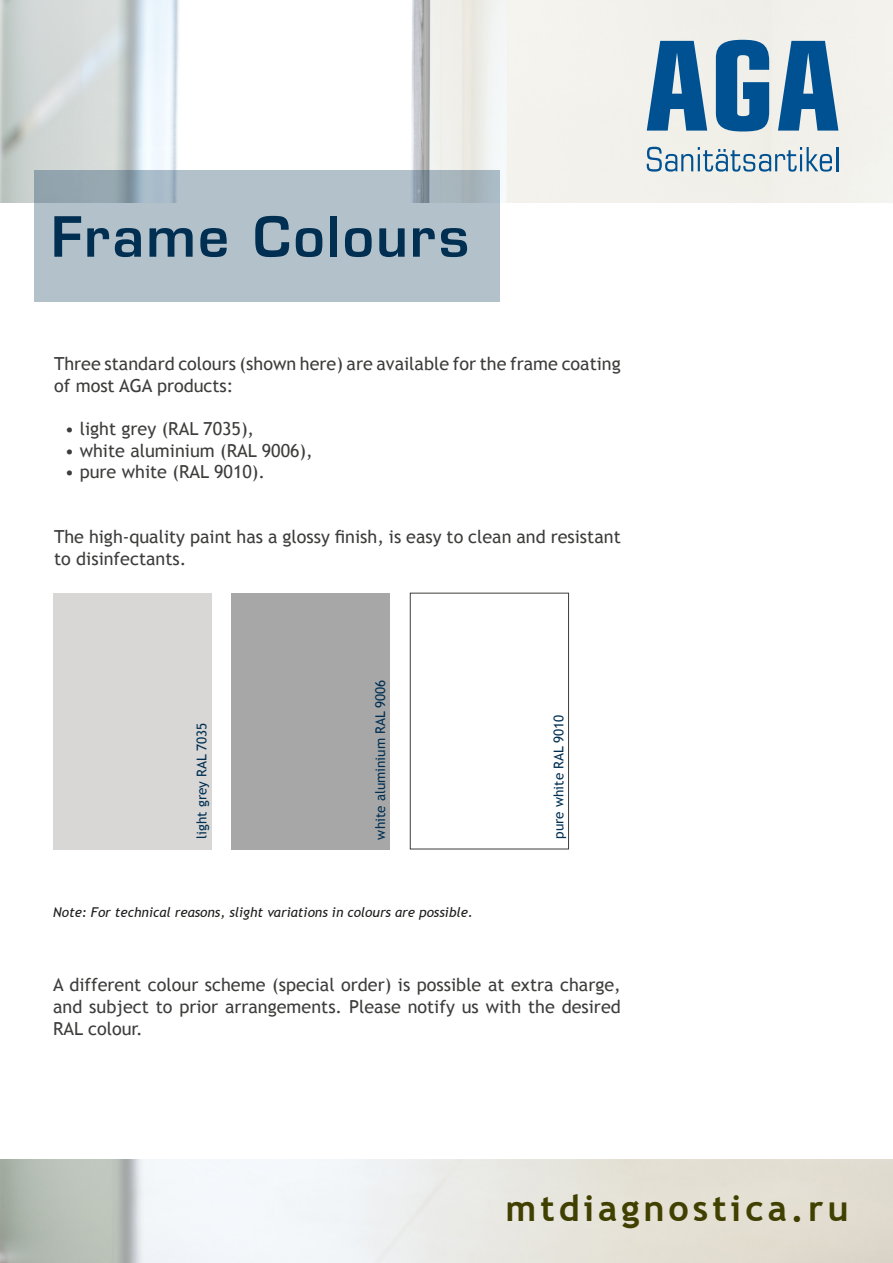
<style>
.page{position:relative;width:893px;height:1263px;background:#fff}
.page>*{position:absolute;margin:0;border:0;box-sizing:border-box;transform-origin:0 0}
.t1{font:600 54px "Eurostile LT Std";letter-spacing:.04em;color:#002f52}
.t2{font:700 36px "Trebuchet MS";letter-spacing:.11em;color:#404000}
.t3{font:18px/21.6px "Trebuchet MS";color:#3d3d3c}
.t4{font:italic 13.5px "Trebuchet MS";color:#1d1d1b}
.t5{font:13.5px "Trebuchet MS";color:#002f52}
</style>
<div class="page">
<img style="left:0;top:0;width:893px;height:1263px">
<hr style="left:836px;top:147px;width:2px;height:24px;background:#005192">
<svg style="left:647px;top:147px;width:185px;height:25px;background:#afc5d1"></svg>
<svg style="left:778px;top:41px;width:60px;height:90px;background:#4d84ae"></svg>
<svg style="left:716px;top:40px;width:53px;height:91px;background:#3775a6"></svg>
<svg style="left:647px;top:41px;width:60px;height:90px;background:#4d84ae"></svg>
<div style="left:0;top:204px;width:893px;height:955px;background:#fff"></div>
<div style="left:410px;top:593px;width:159px;height:256px;border:1px solid #3d3d3c"></div>
<svg style="left:34px;top:171px;width:466px;height:131px;background:#afbec8"></svg>
<h1 class="t1" style="left:51px;top:203px;width:419px">Frame Colours</h1>
<p class="t3" style="left:54px;top:354px;width:568px">Three standard colours (shown here) are available for the frame coating of most AGA products:</p>
<p class="t3" style="left:65px;top:418px;width:191px">• light grey (RAL 7035),</p>
<p class="t3" style="left:65px;top:440px;width:249px">• white aluminium (RAL 9006),</p>
<p class="t3" style="left:65px;top:462px;width:202px">• pure white (RAL 9010).</p>
<p class="t3" style="left:54px;top:526px;width:568px">The high-quality paint has a glossy finish, is easy to clean and resistant to disinfectants.</p>
<p class="t5" style="left:194px;top:839px;width:118px;rotate:-90deg">light grey RAL 7035</p>
<p class="t5" style="left:372px;top:839px;width:161px;rotate:-90deg">white aluminium RAL 9006</p>
<p class="t4" style="left:53px;top:904px;width:421px">Note: For technical reasons, slight variations in colours are possible.</p>
<p class="t5" style="left:551px;top:839px;width:126px;rotate:-90deg">pure white RAL 9010</p>
<p class="t3" style="left:53px;top:974px;width:569px;text-align:justify">A different colour scheme (special order) is possible at extra charge, and subject to prior arrangements. Please notify us with the desired RAL colour.</p>
<h2 class="t2" style="left:506px;top:1186px;width:345px">mtdiagnostica.ru</h2>
</div>
